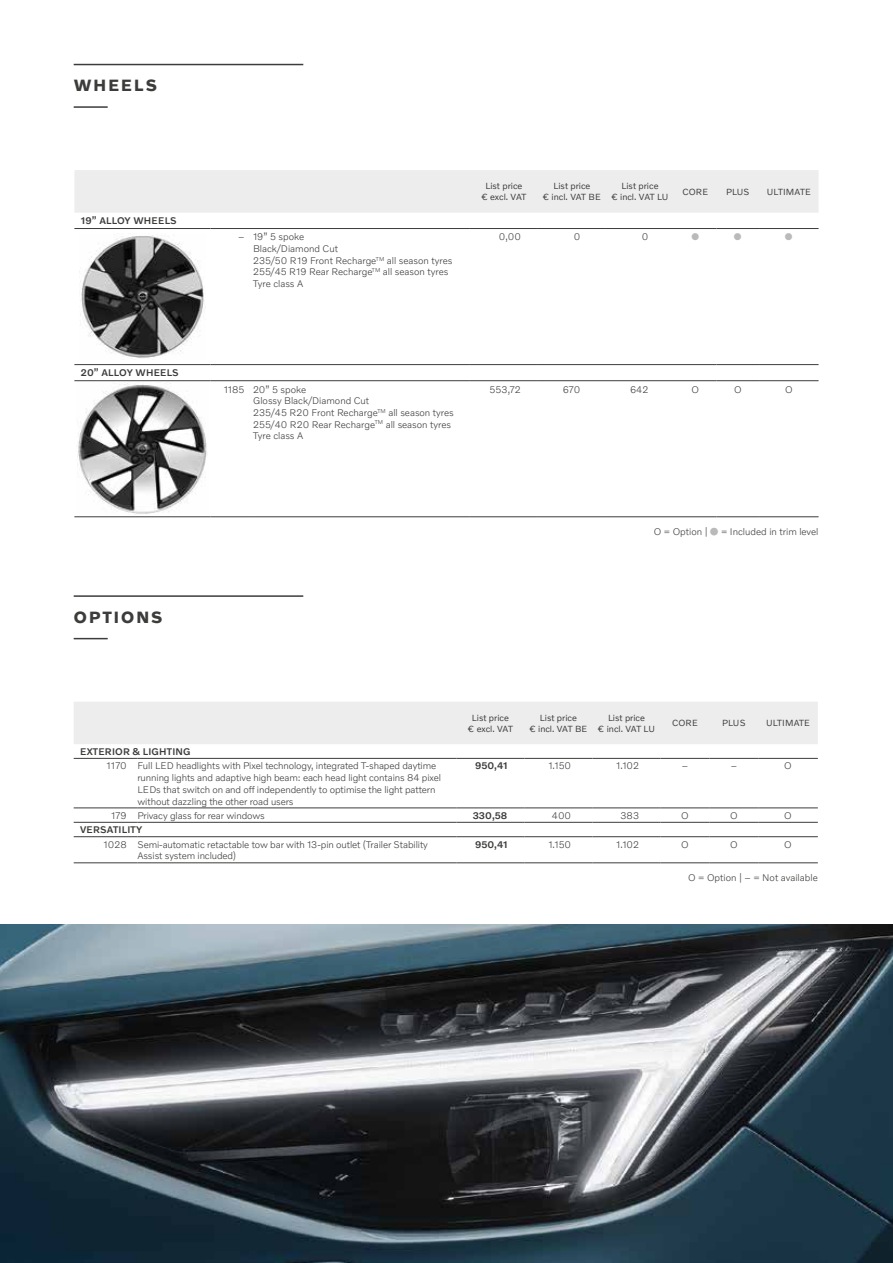
<style>
.page{position:relative;width:893px;height:1263px;background:#fff}
.page>*{position:absolute;margin:0;border:0;box-sizing:border-box;transform-origin:0 0}
.t1{font:700 16.5px "Volvo Novum";letter-spacing:.125em;color:#3c3c3b}
.t2{font:300 9.75px/11.7px "Volvo Novum";letter-spacing:-.01em;color:#3c3c3b}
.t3{font:500 9.75px "Volvo Novum";letter-spacing:.02em;color:#3c3c3b}
.t4{font:9.75px "Zapf Dingbats ITC";color:#bababa}
.t5{font:9px/10.8px "Volvo Novum";color:#3c3c3b;text-align:center}
.t6{font:9px "Volvo Novum";letter-spacing:.02em;color:#3c3c3b}
.s1{font-family:"European Pi One";font-weight:400;color:#bababa}
</style>
<div class="page">
<hr style="left:74px;top:64px;width:229px;height:1px;background:#3c3c3b">
<hr style="left:74px;top:106px;width:34px;height:2px;background:#3c3c3b">
<hr style="left:74px;top:595px;width:229px;height:2px;background:#3c3c3b">
<hr style="left:74px;top:638px;width:34px;height:1px;background:#3c3c3b">
<div style="left:74px;top:170px;width:745px;height:43px;background:#ededed"></div>
<hr style="left:74px;top:228px;width:136px;height:1px;background:#3c3c3b">
<hr style="left:210px;top:228px;width:43px;height:1px;background:#3c3c3b">
<hr style="left:253px;top:228px;width:217px;height:1px;background:#3c3c3b">
<hr style="left:470px;top:228px;width:68px;height:1px;background:#3c3c3b">
<hr style="left:538px;top:228px;width:68px;height:1px;background:#3c3c3b">
<hr style="left:606px;top:228px;width:68px;height:1px;background:#3c3c3b">
<hr style="left:674px;top:228px;width:42px;height:1px;background:#3c3c3b">
<hr style="left:716px;top:228px;width:43px;height:1px;background:#3c3c3b">
<hr style="left:759px;top:228px;width:60px;height:1px;background:#3c3c3b">
<hr style="left:74px;top:380px;width:136px;height:1px;background:#3c3c3b">
<hr style="left:210px;top:380px;width:43px;height:1px;background:#3c3c3b">
<hr style="left:253px;top:380px;width:217px;height:1px;background:#3c3c3b">
<hr style="left:470px;top:380px;width:68px;height:1px;background:#3c3c3b">
<hr style="left:538px;top:380px;width:68px;height:1px;background:#3c3c3b">
<hr style="left:606px;top:380px;width:68px;height:1px;background:#3c3c3b">
<hr style="left:674px;top:380px;width:42px;height:1px;background:#3c3c3b">
<hr style="left:716px;top:380px;width:43px;height:1px;background:#3c3c3b">
<hr style="left:759px;top:380px;width:60px;height:1px;background:#3c3c3b">
<hr style="left:74px;top:364px;width:136px;height:1px;background:#3c3c3b">
<hr style="left:210px;top:364px;width:43px;height:1px;background:#3c3c3b">
<hr style="left:253px;top:364px;width:217px;height:1px;background:#3c3c3b">
<hr style="left:470px;top:364px;width:68px;height:1px;background:#3c3c3b">
<hr style="left:538px;top:364px;width:68px;height:1px;background:#3c3c3b">
<hr style="left:606px;top:364px;width:68px;height:1px;background:#3c3c3b">
<hr style="left:74px;top:516px;width:136px;height:1px;background:#3c3c3b">
<hr style="left:210px;top:516px;width:43px;height:1px;background:#3c3c3b">
<hr style="left:253px;top:516px;width:217px;height:1px;background:#3c3c3b">
<hr style="left:470px;top:516px;width:68px;height:1px;background:#3c3c3b">
<hr style="left:538px;top:516px;width:68px;height:1px;background:#3c3c3b">
<hr style="left:606px;top:516px;width:68px;height:1px;background:#3c3c3b">
<hr style="left:674px;top:364px;width:42px;height:1px;background:#3c3c3b">
<hr style="left:716px;top:364px;width:43px;height:1px;background:#3c3c3b">
<hr style="left:759px;top:364px;width:60px;height:1px;background:#3c3c3b">
<hr style="left:674px;top:516px;width:42px;height:1px;background:#3c3c3b">
<hr style="left:716px;top:516px;width:43px;height:1px;background:#3c3c3b">
<hr style="left:759px;top:516px;width:60px;height:1px;background:#3c3c3b">
<img style="left:79px;top:234px;width:125px;height:125px">
<img style="left:77px;top:383px;width:130px;height:131px">
<div style="left:74px;top:702px;width:744px;height:42px;background:#ededed"></div>
<hr style="left:660px;top:758px;width:49px;height:1px;background:#3c3c3b">
<hr style="left:709px;top:758px;width:49px;height:1px;background:#3c3c3b">
<hr style="left:758px;top:758px;width:60px;height:1px;background:#3c3c3b">
<hr style="left:660px;top:808px;width:49px;height:1px;background:#3c3c3b">
<hr style="left:709px;top:808px;width:49px;height:1px;background:#3c3c3b">
<hr style="left:758px;top:808px;width:60px;height:1px;background:#3c3c3b">
<hr style="left:660px;top:836px;width:49px;height:1px;background:#3c3c3b">
<hr style="left:709px;top:836px;width:49px;height:1px;background:#3c3c3b">
<hr style="left:758px;top:836px;width:60px;height:1px;background:#3c3c3b">
<hr style="left:660px;top:862px;width:49px;height:1px;background:#3c3c3b">
<hr style="left:709px;top:862px;width:49px;height:1px;background:#3c3c3b">
<hr style="left:758px;top:862px;width:60px;height:1px;background:#3c3c3b">
<hr style="left:74px;top:758px;width:63px;height:1px;background:#3c3c3b">
<hr style="left:137px;top:758px;width:319px;height:1px;background:#3c3c3b">
<hr style="left:456px;top:758px;width:68px;height:1px;background:#3c3c3b">
<hr style="left:524px;top:758px;width:68px;height:1px;background:#3c3c3b">
<hr style="left:592px;top:758px;width:68px;height:1px;background:#3c3c3b">
<hr style="left:74px;top:808px;width:63px;height:1px;background:#3c3c3b">
<hr style="left:137px;top:808px;width:319px;height:1px;background:#3c3c3b">
<hr style="left:456px;top:808px;width:68px;height:1px;background:#3c3c3b">
<hr style="left:524px;top:808px;width:68px;height:1px;background:#3c3c3b">
<hr style="left:592px;top:808px;width:68px;height:1px;background:#3c3c3b">
<hr style="left:74px;top:822px;width:63px;height:1px;background:#3c3c3b">
<hr style="left:137px;top:822px;width:319px;height:1px;background:#3c3c3b">
<hr style="left:456px;top:822px;width:68px;height:1px;background:#3c3c3b">
<hr style="left:524px;top:822px;width:68px;height:1px;background:#3c3c3b">
<hr style="left:592px;top:822px;width:68px;height:1px;background:#3c3c3b">
<hr style="left:660px;top:822px;width:49px;height:1px;background:#3c3c3b">
<hr style="left:709px;top:822px;width:49px;height:1px;background:#3c3c3b">
<hr style="left:758px;top:822px;width:60px;height:1px;background:#3c3c3b">
<hr style="left:74px;top:836px;width:63px;height:1px;background:#3c3c3b">
<hr style="left:137px;top:836px;width:319px;height:1px;background:#3c3c3b">
<hr style="left:456px;top:836px;width:68px;height:1px;background:#3c3c3b">
<hr style="left:524px;top:836px;width:68px;height:1px;background:#3c3c3b">
<hr style="left:592px;top:836px;width:68px;height:1px;background:#3c3c3b">
<hr style="left:74px;top:862px;width:63px;height:1px;background:#3c3c3b">
<hr style="left:137px;top:862px;width:319px;height:1px;background:#3c3c3b">
<hr style="left:456px;top:862px;width:68px;height:1px;background:#3c3c3b">
<hr style="left:524px;top:862px;width:68px;height:1px;background:#3c3c3b">
<hr style="left:592px;top:862px;width:68px;height:1px;background:#3c3c3b">
<img style="left:0;top:924px;width:893px;height:339px">
<h1 class="t1" style="left:74px;top:75px;width:85px">WHEELS</h1>
<p class="t3" style="left:81px;top:215px;width:97px">19” ALLOY WHEELS</p>
<p class="t3" style="left:81px;top:367px;width:99px">20” ALLOY WHEELS</p>
<h1 class="t1" style="left:74px;top:607px;width:90px">OPTIONS</h1>
<p class="t5" style="left:481px;top:181px;width:46px">List price € excl. VAT</p>
<p class="t5" style="left:543px;top:181px;width:60px">List price<br>€ incl. VAT BE</p>
<p class="t5" style="left:611px;top:181px;width:59px">List price<br>€ incl. VAT LU</p>
<p class="t5" style="left:682px;top:186px;width:27px">CORE</p>
<p class="t5" style="left:726px;top:186px;width:25px">PLUS</p>
<p class="t6" style="left:767px;top:186px;width:46px">ULTIMATE</p>
<p class="t2" style="left:253px;top:231px;width:201px;text-indent:-15px">– 19” 5 spoke<br>Black/Diamond Cut<br>235/50 R19 Front Recharge<sup>TM</sup> all season tyres<br>255/45 R19 Rear Recharge<sup>TM</sup> all season tyres<br>Tyre class A</p>
<p class="t2" style="left:499px;top:231px;width:24px">0,00</p>
<p class="t2" style="left:574px;top:231px;width:8px">0</p>
<p class="t2" style="left:642px;top:231px;width:8px">0</p>
<p class="t4" style="left:691px;top:232px;width:9px">●</p>
<p class="t4" style="left:734px;top:232px;width:9px">●</p>
<p class="t4" style="left:785px;top:232px;width:9px">●</p>
<p class="t2" style="left:253px;top:383px;width:202px;text-indent:-29px">1185 20” 5 spoke<br>Glossy Black/Diamond Cut<br>235/45 R20 Front Recharge<sup>TM</sup> all season tyres<br>255/40 R20 Rear Recharge<sup>TM</sup> all season tyres<br>Tyre class A</p>
<p class="t2" style="left:490px;top:383px;width:33px">553,72</p>
<p class="t2" style="left:563px;top:383px;width:19px">670</p>
<p class="t2" style="left:630px;top:383px;width:20px">642</p>
<p class="t2" style="left:691px;top:383px;width:9px">O</p>
<p class="t2" style="left:734px;top:383px;width:9px">O</p>
<p class="t2" style="left:785px;top:383px;width:9px">O</p>
<p class="t2" style="left:654px;top:526px;width:166px">O = Option | <span class="s1">V</span> = Included in trim level</p>
<p class="t5" style="left:468px;top:712px;width:46px">List price € excl. VAT</p>
<p class="t5" style="left:529px;top:712px;width:60px">List price<br>€ incl. VAT BE</p>
<p class="t5" style="left:598px;top:712px;width:59px">List price<br>€ incl. VAT LU</p>
<p class="t5" style="left:672px;top:718px;width:27px">CORE</p>
<p class="t5" style="left:722px;top:718px;width:25px">PLUS</p>
<p class="t6" style="left:766px;top:718px;width:46px">ULTIMATE</p>
<p class="t3" style="left:80px;top:745px;width:112px">EXTERIOR &amp; LIGHTING</p>
<p class="t2" style="left:137px;top:760px;width:305px;text-indent:-31px">1170 Full LED headlights with Pixel technology, integrated T-shaped daytime running lights and adaptive high beam: each head light contains 84 pixel LEDs that switch on and off independently to optimise the light pattern without dazzling the other road users</p>
<p class="t3" style="left:475px;top:760px;width:34px">950,41</p>
<p class="t2" style="left:548px;top:760px;width:24px">1.150</p>
<p class="t2" style="left:616px;top:760px;width:24px">1.102</p>
<p class="t2" style="left:682px;top:760px;width:8px">–</p>
<p class="t2" style="left:731px;top:760px;width:8px">–</p>
<p class="t2" style="left:784px;top:760px;width:9px">O</p>
<p class="t2" style="left:111px;top:809px;width:155px">179 Privacy glass for rear windows</p>
<p class="t3" style="left:473px;top:809px;width:36px">330,58</p>
<p class="t2" style="left:552px;top:809px;width:21px">400</p>
<p class="t2" style="left:620px;top:809px;width:20px">383</p>
<p class="t2" style="left:681px;top:809px;width:9px">O</p>
<p class="t2" style="left:730px;top:809px;width:9px">O</p>
<p class="t2" style="left:784px;top:809px;width:9px">O</p>
<p class="t3" style="left:80px;top:824px;width:64px">VERSATILITY</p>
<p class="t2" style="left:137px;top:838px;width:292px;text-indent:-34px">1028 Semi-automatic retactable tow bar with 13-pin outlet (Trailer Stability<br>Assist system included)</p>
<p class="t3" style="left:475px;top:838px;width:34px">950,41</p>
<p class="t2" style="left:548px;top:838px;width:24px">1.150</p>
<p class="t2" style="left:616px;top:838px;width:24px">1.102</p>
<p class="t2" style="left:681px;top:838px;width:9px">O</p>
<p class="t2" style="left:730px;top:838px;width:9px">O</p>
<p class="t2" style="left:784px;top:838px;width:9px">O</p>
<p class="t2" style="left:688px;top:872px;width:131px">O = Option | – = Not available</p>
</div>
